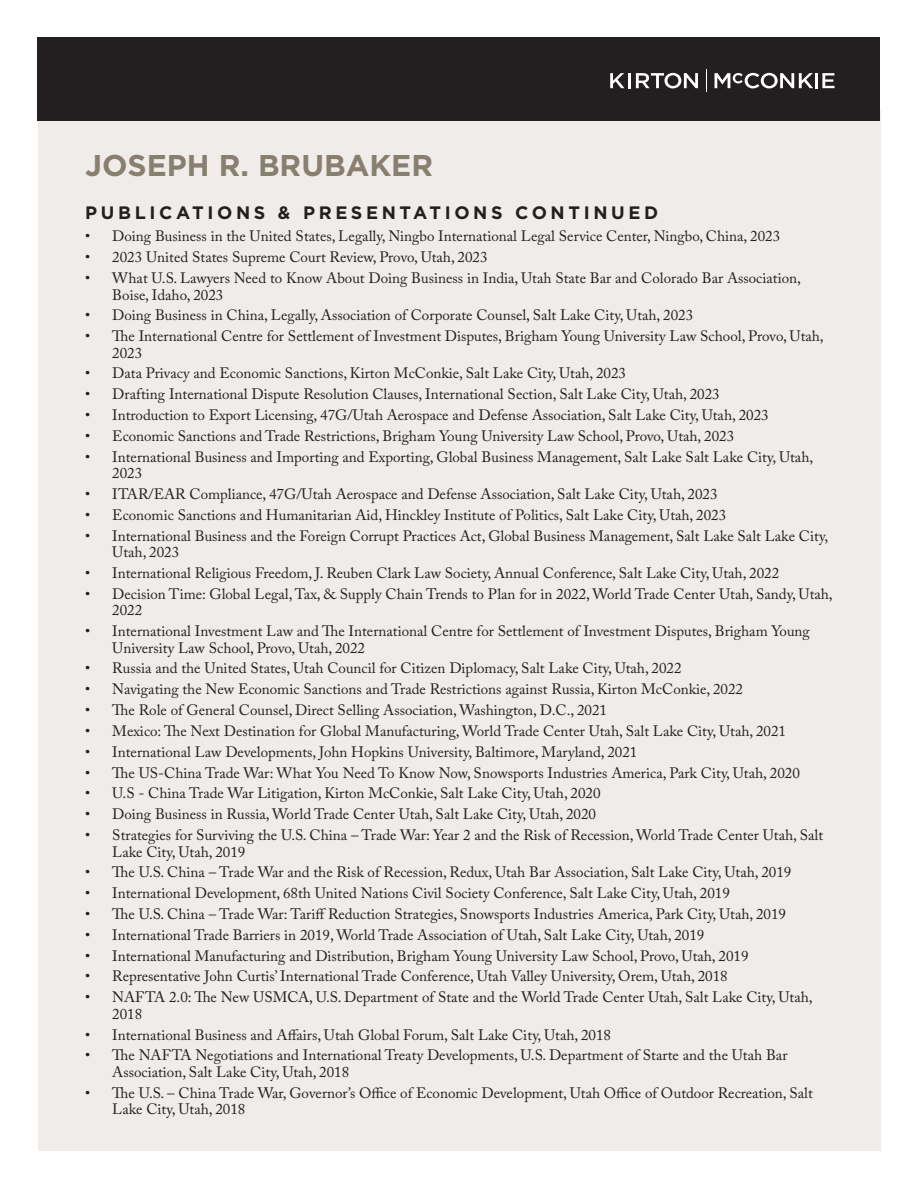
<style>
.page{position:relative;width:918px;height:1188px;background:#fff}
.page>*{position:absolute;margin:0;border:0;box-sizing:border-box;transform-origin:0 0}
.Name_Header{font:700 30px "Gotham";color:#887f6f}
.Section_Header{font:700 18px "Gotham";letter-spacing:.2em;color:#231f20}
.t1{font:15px/16.5px "Adobe Caslon Pro";color:#231f20}
</style>
<div class="page">
<div style="left:38px;top:110px;width:842px;height:1040px;background:#efece9"></div>
<div style="left:38px;top:38px;width:842px;height:83px;background:#231f20"></div>
<svg style="left:610px;top:73px;width:15px;height:15px"></svg>
<svg style="left:636px;top:73px;width:62px;height:15px"></svg>
<hr style="left:815px;top:73px;width:3px;height:15px;background:#fff">
<svg style="left:822px;top:73px;width:13px;height:15px"></svg>
<hr style="left:628px;top:73px;width:3px;height:15px;background:#fff">
<svg style="left:715px;top:73px;width:98px;height:15px"></svg>
<svg style="left:706px;top:69px;width:1px;height:23px"></svg>
<p class="Name_Header" style="left:85px;top:146px;width:349px">JOSEPH R. BRUBAKER</p>
<p class="Section_Header" style="left:85px;top:201px;width:574px">PUBLICATIONS &amp; PRESENTATIONS CONTINUED</p>
<p class="t1" style="left:85px;top:228px;width:696px">• Doing Business in the United States, Legally, Ningbo International Legal Service Center, Ningbo, China, 2023</p>
<p class="t1" style="left:85px;top:249px;width:404px">• 2023 United States Supreme Court Review, Provo, Utah, 2023</p>
<p class="t1" style="left:112px;top:270px;width:690px;text-indent:-27px">• What U.S. Lawyers Need to Know About Doing Business in India, Utah State Bar and Colorado Bar Association,<br>Boise, Idaho, 2023</p>
<p class="t1" style="left:85px;top:307px;width:609px">• Doing Business in China, Legally, Association of Corporate Counsel, Salt Lake City, Utah, 2023</p>
<p class="t1" style="left:112px;top:328px;width:713px;text-indent:-27px">• The International Centre for Settlement of Investment Disputes, Brigham Young University Law School, Provo, Utah,<br>2023</p>
<p class="t1" style="left:85px;top:365px;width:542px">• Data Privacy and Economic Sanctions, Kirton McConkie, Salt Lake City, Utah, 2023</p>
<p class="t1" style="left:85px;top:386px;width:636px">• Drafting International Dispute Resolution Clauses, International Section, Salt Lake City, Utah, 2023</p>
<p class="t1" style="left:85px;top:407px;width:685px">• Introduction to Export Licensing, 47G/Utah Aerospace and Defense Association, Salt Lake City, Utah, 2023</p>
<p class="t1" style="left:85px;top:427px;width:650px">• Economic Sanctions and Trade Restrictions, Brigham Young University Law School, Provo, Utah, 2023</p>
<p class="t1" style="left:112px;top:448px;width:702px;text-indent:-27px">• International Business and Importing and Exporting, Global Business Management, Salt Lake Salt Lake City, Utah,<br>2023</p>
<p class="t1" style="left:85px;top:486px;width:634px">• ITAR/EAR Compliance, 47G/Utah Aerospace and Defense Association, Salt Lake City, Utah, 2023</p>
<p class="t1" style="left:85px;top:506px;width:642px">• Economic Sanctions and Humanitarian Aid, Hinckley Institute of Politics, Salt Lake City, Utah, 2023</p>
<p class="t1" style="left:112px;top:527px;width:717px;text-indent:-27px">• International Business and the Foreign Corrupt Practices Act, Global Business Management, Salt Lake Salt Lake City,<br>Utah, 2023</p>
<p class="t1" style="left:85px;top:565px;width:695px">• International Religious Freedom, J. Reuben Clark Law Society, Annual Conference, Salt Lake City, Utah, 2022</p>
<p class="t1" style="left:112px;top:585px;width:722px;text-indent:-27px">• Decision Time: Global Legal, Tax, &amp; Supply Chain Trends to Plan for in 2022, World Trade Center Utah, Sandy, Utah,<br>2022</p>
<p class="t1" style="left:112px;top:623px;width:699px;text-indent:-27px">• International Investment Law and The International Centre for Settlement of Investment Disputes, Brigham Young<br>University Law School, Provo, Utah, 2022</p>
<p class="t1" style="left:85px;top:660px;width:598px">• Russia and the United States, Utah Council for Citizen Diplomacy, Salt Lake City, Utah, 2022</p>
<p class="t1" style="left:85px;top:681px;width:659px">• Navigating the New Economic Sanctions and Trade Restrictions against Russia, Kirton McConkie, 2022</p>
<p class="t1" style="left:85px;top:702px;width:523px">• The Role of General Counsel, Direct Selling Association, Washington, D.C., 2021</p>
<p class="t1" style="left:85px;top:723px;width:702px">• Mexico: The Next Destination for Global Manufacturing, World Trade Center Utah, Salt Lake City, Utah, 2021</p>
<p class="t1" style="left:85px;top:743px;width:554px">• International Law Developments, John Hopkins University, Baltimore, Maryland, 2021</p>
<p class="t1" style="left:85px;top:764px;width:716px">• The US-China Trade War: What You Need To Know Now, Snowsports Industries America, Park City, Utah, 2020</p>
<p class="t1" style="left:85px;top:785px;width:517px">• U.S - China Trade War Litigation, Kirton McConkie, Salt Lake City, Utah, 2020</p>
<p class="t1" style="left:85px;top:806px;width:512px">• Doing Business in Russia, World Trade Center Utah, Salt Lake City, Utah, 2020</p>
<p class="t1" style="left:112px;top:827px;width:712px;text-indent:-27px">• Strategies for Surviving the U.S. China – Trade War: Year 2 and the Risk of Recession, World Trade Center Utah, Salt<br>Lake City, Utah, 2019</p>
<p class="t1" style="left:85px;top:864px;width:708px">• The U.S. China – Trade War and the Risk of Recession, Redux, Utah Bar Association, Salt Lake City, Utah, 2019</p>
<p class="t1" style="left:85px;top:885px;width:646px">• International Development, 68th United Nations Civil Society Conference, Salt Lake City, Utah, 2019</p>
<p class="t1" style="left:85px;top:906px;width:702px">• The U.S. China – Trade War: Tariff Reduction Strategies, Snowsports Industries America, Park City, Utah, 2019</p>
<p class="t1" style="left:85px;top:926px;width:621px">• International Trade Barriers in 2019, World Trade Association of Utah, Salt Lake City, Utah, 2019</p>
<p class="t1" style="left:85px;top:947px;width:665px">• International Manufacturing and Distribution, Brigham Young University Law School, Provo, Utah, 2019</p>
<p class="t1" style="left:85px;top:968px;width:644px">• Representative John Curtis’ International Trade Conference, Utah Valley University, Orem, Utah, 2018</p>
<p class="t1" style="left:112px;top:989px;width:702px;text-indent:-27px">• NAFTA 2.0: The New USMCA, U.S. Department of State and the World Trade Center Utah, Salt Lake City, Utah,<br>2018</p>
<p class="t1" style="left:85px;top:1026px;width:527px">• International Business and Affairs, Utah Global Forum, Salt Lake City, Utah, 2018</p>
<p class="t1" style="left:112px;top:1047px;width:677px;text-indent:-27px">• The NAFTA Negotiations and International Treaty Developments, U.S. Department of Starte and the Utah Bar<br>Association, Salt Lake City, Utah, 2018</p>
<p class="t1" style="left:112px;top:1084px;width:702px;text-indent:-27px">• The U.S. – China Trade War, Governor’s Office of Economic Development, Utah Office of Outdoor Recreation, Salt<br>Lake City, Utah, 2018</p>
</div>
